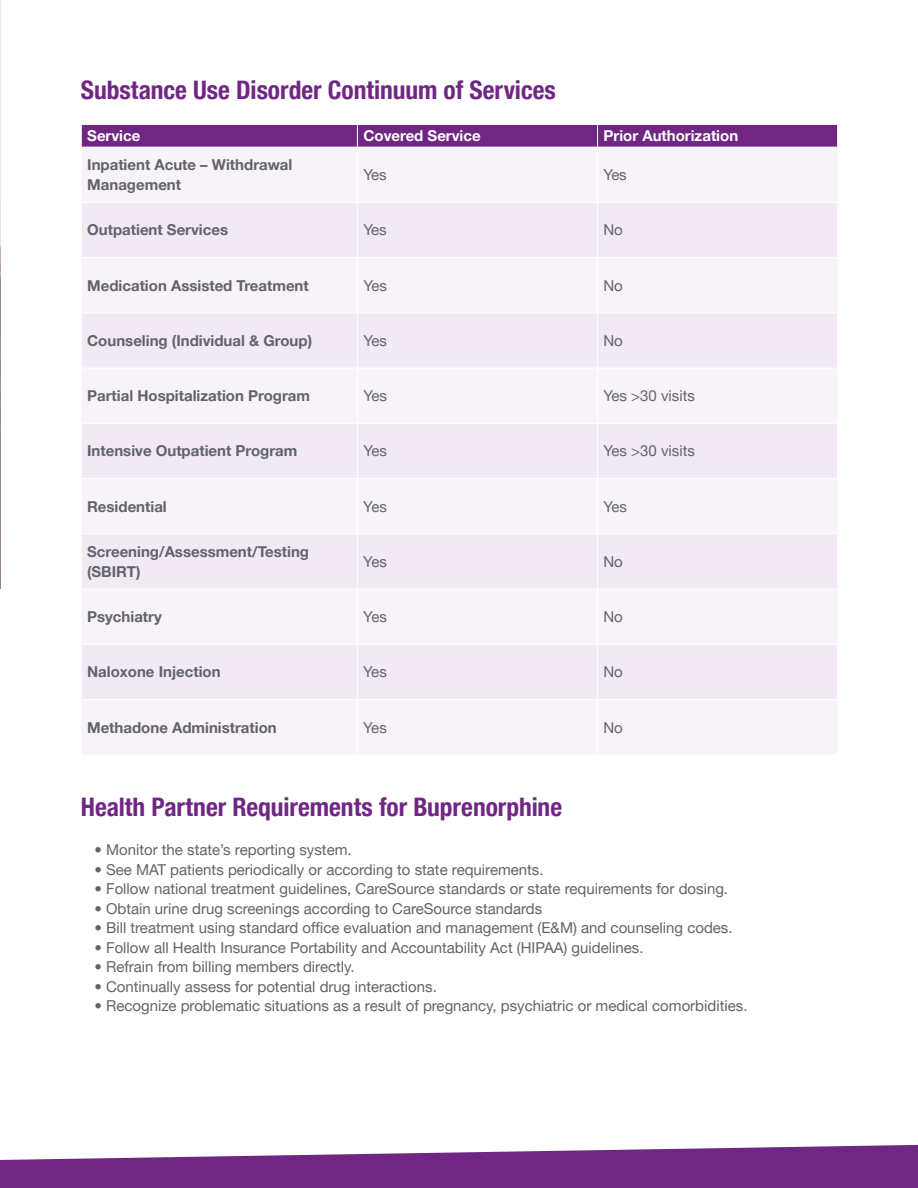
<style>
.page{position:relative;width:918px;height:1188px;background:#fff}
.page>*{position:absolute;margin:0;border:0;box-sizing:border-box;transform-origin:0 0}
.t1{font:700 condensed 25.5px "Helvetica Neue LT Pro";color:#702784}
.t2{font:15px "Helvetica Neue LT Pro";color:#626368}
.t3{font:700 15px/19.5px "Helvetica Neue LT Pro";color:#626368}
.t4{font:700 15px "Helvetica Neue LT Pro";color:#fff}
</style>
<div class="page">
<img style="left:0;top:0;width:1px;height:589px">
<svg style="left:0;top:1145px;width:918px;height:43px"></svg>
<div style="left:82px;top:148px;width:755px;height:606px;background:#f7f3f9"></div>
<svg style="left:82px;top:203px;width:755px;height:496px;fill:#f1eaf4"></svg>
<svg style="left:81px;top:124px;width:757px;height:23px;background:#78348b"></svg>
<hr style="left:357px;top:148px;width:1px;height:54px;background:#fff">
<hr style="left:597px;top:148px;width:1px;height:54px;background:#fff">
<hr style="left:81px;top:202px;width:276px;height:1px;background:#fff">
<hr style="left:357px;top:202px;width:241px;height:1px;background:#fff">
<hr style="left:357px;top:203px;width:1px;height:54px;background:#fff">
<hr style="left:598px;top:202px;width:240px;height:1px;background:#fff">
<hr style="left:597px;top:203px;width:1px;height:54px;background:#fff">
<hr style="left:81px;top:257px;width:276px;height:1px;background:#fff">
<hr style="left:357px;top:257px;width:241px;height:1px;background:#fff">
<hr style="left:357px;top:258px;width:1px;height:54px;background:#fff">
<hr style="left:598px;top:257px;width:240px;height:1px;background:#fff">
<hr style="left:597px;top:258px;width:1px;height:54px;background:#fff">
<hr style="left:81px;top:312px;width:276px;height:1px;background:#fff">
<hr style="left:357px;top:312px;width:241px;height:1px;background:#fff">
<hr style="left:357px;top:313px;width:1px;height:55px;background:#fff">
<hr style="left:598px;top:312px;width:240px;height:1px;background:#fff">
<hr style="left:597px;top:313px;width:1px;height:55px;background:#fff">
<hr style="left:81px;top:368px;width:276px;height:1px;background:#fff">
<hr style="left:357px;top:368px;width:241px;height:1px;background:#fff">
<hr style="left:357px;top:368px;width:1px;height:55px;background:#fff">
<hr style="left:598px;top:368px;width:240px;height:1px;background:#fff">
<hr style="left:597px;top:368px;width:1px;height:55px;background:#fff">
<hr style="left:81px;top:423px;width:276px;height:1px;background:#fff">
<hr style="left:357px;top:423px;width:241px;height:1px;background:#fff">
<hr style="left:357px;top:424px;width:1px;height:54px;background:#fff">
<hr style="left:598px;top:423px;width:240px;height:1px;background:#fff">
<hr style="left:597px;top:424px;width:1px;height:54px;background:#fff">
<hr style="left:81px;top:478px;width:276px;height:1px;background:#fff">
<hr style="left:357px;top:478px;width:241px;height:1px;background:#fff">
<hr style="left:357px;top:479px;width:1px;height:54px;background:#fff">
<hr style="left:598px;top:478px;width:240px;height:1px;background:#fff">
<hr style="left:597px;top:479px;width:1px;height:54px;background:#fff">
<hr style="left:81px;top:533px;width:276px;height:1px;background:#fff">
<hr style="left:357px;top:533px;width:241px;height:1px;background:#fff">
<hr style="left:357px;top:534px;width:1px;height:55px;background:#fff">
<hr style="left:598px;top:533px;width:240px;height:1px;background:#fff">
<hr style="left:597px;top:534px;width:1px;height:55px;background:#fff">
<hr style="left:357px;top:589px;width:241px;height:1px;background:#fff">
<hr style="left:598px;top:589px;width:240px;height:1px;background:#fff">
<hr style="left:597px;top:589px;width:1px;height:55px;background:#fff">
<hr style="left:357px;top:644px;width:241px;height:1px;background:#fff">
<hr style="left:357px;top:645px;width:1px;height:54px;background:#fff">
<hr style="left:598px;top:644px;width:240px;height:1px;background:#fff">
<hr style="left:597px;top:645px;width:1px;height:54px;background:#fff">
<hr style="left:81px;top:699px;width:276px;height:1px;background:#fff">
<hr style="left:357px;top:699px;width:241px;height:1px;background:#fff">
<hr style="left:357px;top:700px;width:1px;height:54px;background:#fff">
<hr style="left:598px;top:699px;width:240px;height:1px;background:#fff">
<hr style="left:597px;top:700px;width:1px;height:54px;background:#fff">
<hr style="left:81px;top:589px;width:276px;height:1px;background:#fff">
<hr style="left:357px;top:589px;width:1px;height:55px;background:#fff">
<hr style="left:81px;top:644px;width:276px;height:1px;background:#fff">
<h1 class="t1" style="left:81px;top:74px;width:477px">Substance Use Disorder Continuum of Services</h1>
<p class="t4" style="left:87px;top:127px;width:55px">Service</p>
<p class="t4" style="left:363px;top:127px;width:119px">Covered Service</p>
<p class="t4" style="left:604px;top:127px;width:136px">Prior Authorization</p>
<p class="t3" style="left:87px;top:155px;width:207px">Inpatient Acute – Withdrawal<br>Management</p>
<p class="t2" style="left:363px;top:166px;width:25px">Yes</p>
<p class="t2" style="left:604px;top:166px;width:25px">Yes</p>
<p class="t3" style="left:87px;top:220px;width:142px">Outpatient Services</p>
<p class="t2" style="left:363px;top:221px;width:25px">Yes</p>
<p class="t2" style="left:603px;top:221px;width:21px">No</p>
<p class="t3" style="left:87px;top:275px;width:223px">Medication Assisted Treatment</p>
<p class="t2" style="left:363px;top:276px;width:25px">Yes</p>
<p class="t2" style="left:603px;top:276px;width:21px">No</p>
<p class="t3" style="left:87px;top:330px;width:226px">Counseling (Individual &amp; Group)</p>
<p class="t2" style="left:363px;top:331px;width:25px">Yes</p>
<p class="t2" style="left:603px;top:331px;width:21px">No</p>
<p class="t3" style="left:87px;top:386px;width:224px">Partial Hospitalization Program</p>
<p class="t2" style="left:363px;top:387px;width:25px">Yes</p>
<p class="t2" style="left:603px;top:387px;width:93px">Yes &gt;30 visits</p>
<p class="t3" style="left:87px;top:441px;width:212px">Intensive Outpatient Program</p>
<p class="t2" style="left:363px;top:442px;width:25px">Yes</p>
<p class="t2" style="left:603px;top:442px;width:93px">Yes &gt;30 visits</p>
<p class="t3" style="left:87px;top:496px;width:81px">Residential</p>
<p class="t2" style="left:363px;top:497px;width:25px">Yes</p>
<p class="t2" style="left:603px;top:497px;width:25px">Yes</p>
<p class="t3" style="left:87px;top:542px;width:223px">Screening/Assessment/Testing (SBIRT)</p>
<p class="t2" style="left:363px;top:552px;width:25px">Yes</p>
<p class="t2" style="left:603px;top:552px;width:21px">No</p>
<p class="t3" style="left:87px;top:607px;width:76px">Psychiatry</p>
<p class="t2" style="left:363px;top:607px;width:25px">Yes</p>
<p class="t2" style="left:603px;top:607px;width:21px">No</p>
<p class="t3" style="left:87px;top:662px;width:135px">Naloxone Injection</p>
<p class="t2" style="left:363px;top:663px;width:25px">Yes</p>
<p class="t2" style="left:603px;top:663px;width:21px">No</p>
<p class="t3" style="left:87px;top:717px;width:191px">Methadone Administration</p>
<p class="t2" style="left:363px;top:718px;width:25px">Yes</p>
<p class="t2" style="left:603px;top:718px;width:21px">No</p>
<h1 class="t1" style="left:81px;top:792px;width:483px">Health Partner Requirements for Buprenorphine</h1>
<p class="t2" style="left:94px;top:841px;width:259px">• Monitor the state’s reporting system.</p>
<p class="t2" style="left:94px;top:860px;width:451px">• See MAT patients periodically or according to state requirements.</p>
<p class="t2" style="left:94px;top:880px;width:635px">• Follow national treatment guidelines, CareSource standards or state requirements for dosing.</p>
<p class="t2" style="left:94px;top:899px;width:449px">• Obtain urine drug screenings according to CareSource standards</p>
<p class="t2" style="left:94px;top:919px;width:640px">• Bill treatment using standard office evaluation and management (E&amp;M) and counseling codes.</p>
<p class="t2" style="left:94px;top:938px;width:551px">• Follow all Health Insurance Portability and Accountability Act (HIPAA) guidelines.</p>
<p class="t2" style="left:94px;top:958px;width:262px">• Refrain from billing members directly.</p>
<p class="t2" style="left:94px;top:977px;width:344px">• Continually assess for potential drug interactions.</p>
<p class="t2" style="left:94px;top:997px;width:655px">• Recognize problematic situations as a result of pregnancy, psychiatric or medical comorbidities.</p>
</div>
